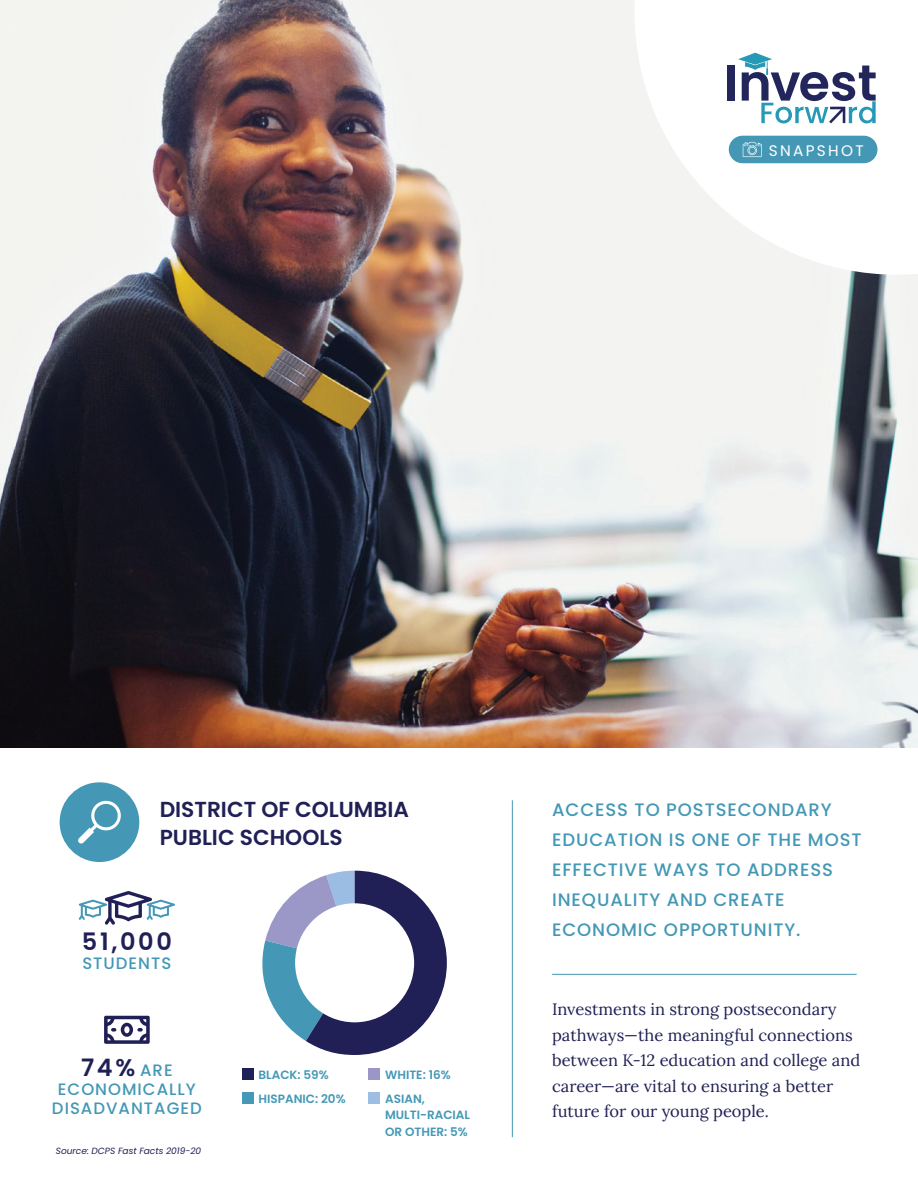
<style>
.page{position:relative;width:918px;height:1188px;background:#fff}
.page>*{position:absolute;margin:0;border:0;box-sizing:border-box;transform-origin:0 0}
.t1{font:600 24px "Poppins";letter-spacing:.11em;color:#202056}
.t2{font:600 21.75px/27.5px "Poppins";color:#202056}
.t3{font:500 18px/30px "Poppins";letter-spacing:.05em;color:#4498b5}
.t4{font:16.5px/25.5px "Lora";color:#202056}
.t5{font:500 16.5px/18.9px "Poppins";letter-spacing:.06em;color:#4498b5;text-align:center}
.t6{font:15.3px "Poppins";letter-spacing:.15em;color:#fff}
.t7{font:600 12px/24px "Poppins";color:#4498b5}
.t8{font:italic 9px "Poppins";color:#202056}
.s1{font-weight:500;font-size:16.5px;color:#4498b5}
</style>
<div class="page">
<img style="left:0;top:0;width:918px;height:748px">
<svg style="left:635px;top:0;width:283px;height:275px"></svg>
<div style="left:729px;top:136px;width:149px;height:27px;background:#4498b5;border-radius:14px"></div>
<div style="left:728px;top:65px;width:7px;height:36px;background:#22265b"></div>
<svg style="left:738px;top:53px;width:138px;height:70px"></svg>
<svg style="left:743px;top:142px;width:19px;height:15px"></svg>
<div style="left:60px;top:782px;width:79px;height:80px;background:#4498b5;border-radius:50%"></div>
<svg style="left:78px;top:800px;width:43px;height:44px"></svg>
<hr style="left:512px;top:800px;width:1px;height:337px;background:#4498b5">
<hr style="left:552px;top:974px;width:305px;height:1px;background:#4498b5">
<svg style="left:79px;top:891px;width:96px;height:34px"></svg>
<svg style="left:104px;top:1016px;width:46px;height:28px"></svg>
<div style="left:242px;top:1069px;width:12px;height:11px;background:#1d2157"></div>
<div style="left:369px;top:1069px;width:11px;height:11px;background:#9a96c8"></div>
<div style="left:242px;top:1093px;width:12px;height:11px;background:#4598b6"></div>
<div style="left:369px;top:1093px;width:11px;height:11px;background:#9ebde2"></div>
<svg style="left:262px;top:871px;width:185px;height:184px"></svg>
<div style="left:295px;top:903px;width:119px;height:119px;background:#fff;border-radius:50%"></div>
<p class="t6" style="left:769px;top:141px;width:96px">SNAPSHOT</p>
<h2 class="t2" style="left:160px;top:796px;width:251px">DISTRICT OF COLUMBIA<br>PUBLIC SCHOOLS</h2>
<h1 class="t1" style="left:82px;top:928px;width:91px">51,000</h1>
<p class="t5" style="left:82px;top:954px;width:91px">STUDENTS</p>
<h1 class="t1" style="left:81px;top:1054px;width:93px">74% <span class="s1">ARE</span></h1>
<p class="t5" style="left:52px;top:1080px;width:151px">ECONOMICALLY<br>DISADVANTAGED</p>
<p class="t8" style="left:56px;top:1146px;width:147px">Source: DCPS Fast Facts 2019-20</p>
<p class="t7" style="left:259px;top:1062px;width:89px">BLACK: 59%<br>HISPANIC: 20%</p>
<p class="t7" style="left:385px;top:1062px;width:67px">WHITE: 16%<br>ASIAN,</p>
<p class="t7" style="left:385px;top:1107px;width:86px;line-height:16.5px">MULTI-RACIAL<br>OR OTHER: 5%</p>
<p class="t3" style="left:552px;top:795px;width:311px">ACCESS TO POSTSECONDARY<br>EDUCATION IS ONE OF THE MOST<br>EFFECTIVE WAYS TO ADDRESS<br>INEQUALITY AND CREATE<br>ECONOMIC OPPORTUNITY.</p>
<p class="t4" style="left:552px;top:996px;width:310px">Investments in strong postsecondary pathways—the meaningful connections between K-12 education and college and career—are vital to ensuring a better future for our young people.</p>
</div>
